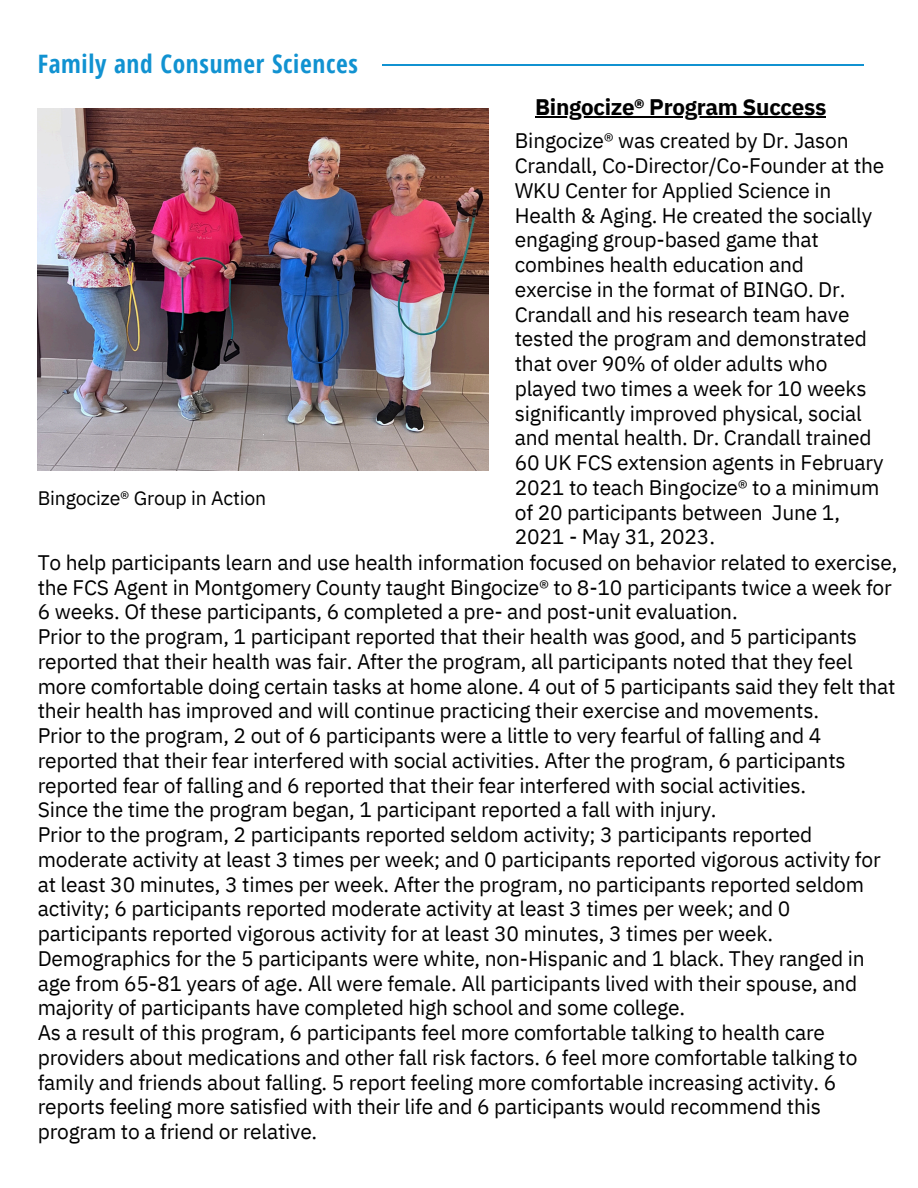
<style>
.page{position:relative;width:918px;height:1188px;background:#fff}
.page>*{position:absolute;margin:0;border:0;box-sizing:border-box;transform-origin:0 0}
.t1{font:700 25.35px "Open Sans Condensed";letter-spacing:.025em;color:#1192d1}
.t2{font:700 22.5px "IBM Plex Sans";letter-spacing:-.015em;color:#000}
.t3{font:italic 22.5px "Open Sans";color:#fff}
.t4{font:21px/24.8px "IBM Plex Sans";letter-spacing:-.01em;color:#000}
.t5{font:19.5px "IBM Plex Sans";letter-spacing:-.01em;color:#000}
</style>
<div class="page">
<hr style="left:382px;top:65px;width:482px;height:1px;background:#1192d1">
<img style="left:38px;top:108px;width:451px;height:362px">
<hr style="left:535px;top:117px;width:291px;height:1px;background:#000">
<p class="t1" style="left:38px;top:46px;width:322px">Family and Consumer Sciences</p>
<p class="t5" style="left:38px;top:485px;width:230px">Bingocize® Group in Action</p>
<h3 class="t2" style="left:535px;top:92px;width:293px">Bingocize® Program Success</h3>
<h2 class="t4" style="left:515px;top:128px;width:371px">Bingocize® was created by Dr. Jason Crandall, Co-Director/Co-Founder at the WKU Center for Applied Science in Health &amp; Aging. He created the socially engaging group-based game that combines health education and exercise in the format of BINGO. Dr.<br>Crandall and his research team have tested the program and demonstrated that over 90% of older adults who played two times a week for 10 weeks significantly improved physical, social and mental health. Dr. Crandall trained 60 UK FCS extension agents in February 2021 to teach Bingocize® to a minimum of 20 participants between June 1, 2021 - May 31, 2023.</h2>
<p class="t4" style="left:38px;top:550px;width:861px">To help participants learn and use health information focused on behavior related to exercise, the FCS Agent in Montgomery County taught Bingocize® to 8-10 participants twice a week for 6 weeks. Of these participants, 6 completed a pre- and post-unit evaluation.<br>Prior to the program, 1 participant reported that their health was good, and 5 participants reported that their health was fair. After the program, all participants noted that they feel more comfortable doing certain tasks at home alone. 4 out of 5 participants said they felt that their health has improved and will continue practicing their exercise and movements.<br>Prior to the program, 2 out of 6 participants were a little to very fearful of falling and 4 reported that their fear interfered with social activities. After the program, 6 participants reported fear of falling and 6 reported that their fear interfered with social activities.<br>Since the time the program began, 1 participant reported a fall with injury.<br>Prior to the program, 2 participants reported seldom activity; 3 participants reported moderate activity at least 3 times per week; and 0 participants reported vigorous activity for at least 30 minutes, 3 times per week. After the program, no participants reported seldom activity; 6 participants reported moderate activity at least 3 times per week; and 0 participants reported vigorous activity for at least 30 minutes, 3 times per week.<br>Demographics for the 5 participants were white, non-Hispanic and 1 black. They ranged in age from 65-81 years of age. All were female. All participants lived with their spouse, and majority of participants have completed high school and some college.<br>As a result of this program, 6 participants feel more comfortable talking to health care providers about medications and other fall risk factors. 6 feel more comfortable talking to family and friends about falling. 5 report feeling more comfortable increasing activity. 6 reports feeling more satisfied with their life and 6 participants would recommend this program to a friend or relative.</p>
<h3 class="t3" style="left:68px;top:669px;width:10px">•</h3>
<h3 class="t3" style="left:68px;top:726px;width:10px">•</h3>
<h3 class="t3" style="left:68px;top:838px;width:10px">•</h3>
</div>
